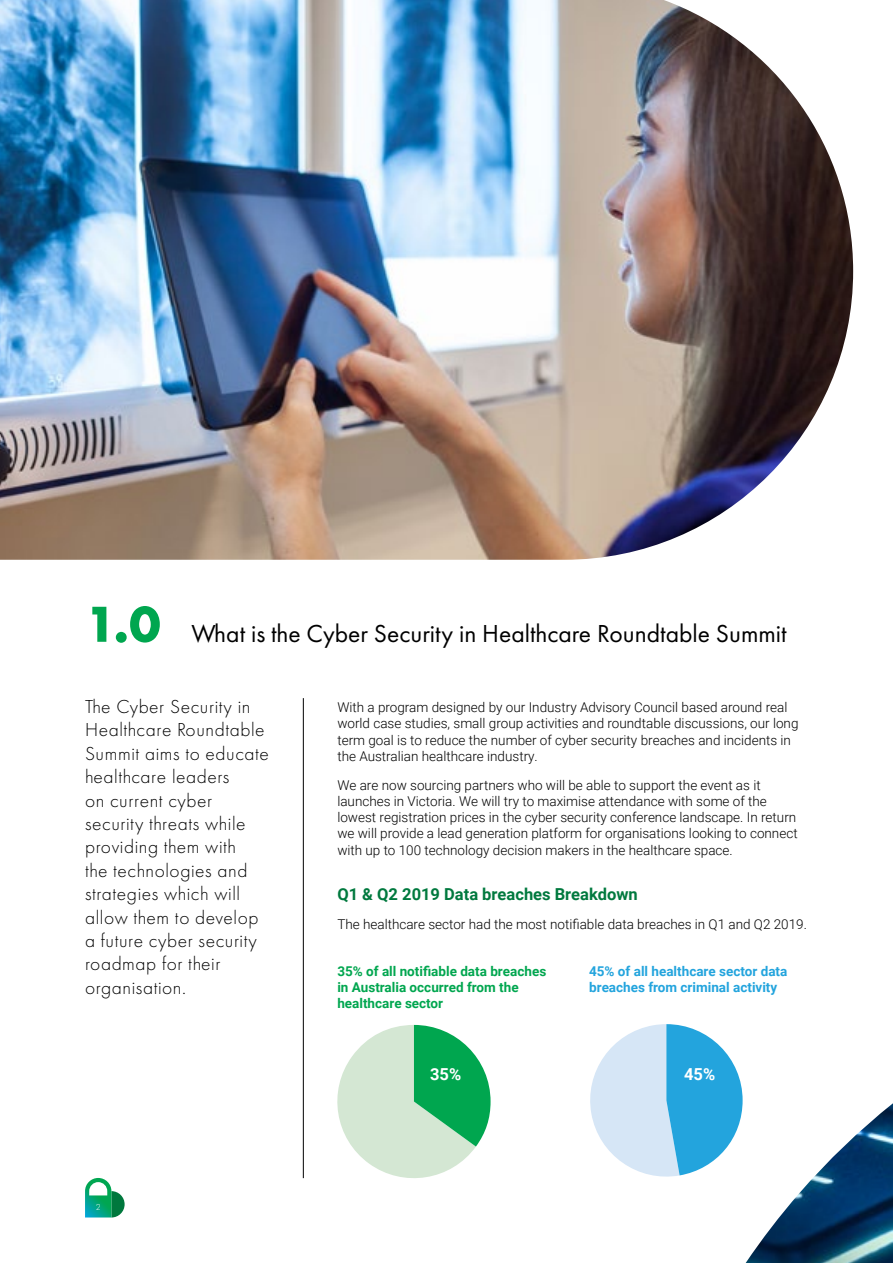
<style>
.page{position:relative;width:893px;height:1263px;background:#fff}
.page>*{position:absolute;margin:0;border:0;box-sizing:border-box;transform-origin:0 0}
.t1{font:25.5px "Futura PT";color:#000}
.t2{font:300 19.5px/23.4px "Futura PT";letter-spacing:.03em;color:#000}
.t3{font:700 16.5px "Roboto";color:#00793e}
.t4{font:700 16.5px "Roboto";color:#fff}
.t5{font:300 13.5px/16.2px "Roboto";color:#000}
.t6{font:700 13.5px/16.2px "Roboto";color:#00a64f}
.t7{font:700 13.5px/16.2px "Roboto";color:#23a4dd}
.t8{font:300 9px "Futura PT";color:#fff}
.s1{font-weight:700;font-size:52.5px;color:#00a64f}
</style>
<div class="page">
<hr style="left:303px;top:698px;width:1px;height:480px;background:#000">
<img style="left:0;top:0;width:853px;height:560px">
<img style="left:746px;top:1103px;width:147px;height:160px">
<svg style="left:590px;top:1024px;width:153px;height:153px"></svg>
<svg style="left:337px;top:1025px;width:154px;height:153px"></svg>
<svg style="left:85px;top:1178px;width:40px;height:39px"></svg>
<h1 class="t1" style="left:85px;top:618px;width:703px"><span class="s1">1.0</span> What is the Cyber Security in Healthcare Roundtable Summit</h1>
<p class="t2" style="left:85px;top:695px;width:185px">The Cyber Security in<br>Healthcare Roundtable<br>Summit aims to educate healthcare leaders<br>on current cyber security threats while providing them with<br>the technologies and strategies which will allow them to develop a future cyber security roadmap for their organisation.</p>
<p class="t5" style="left:337px;top:699px;width:463px">With a program designed by our Industry Advisory Council based around real world case studies, small group activities and roundtable discussions, our long term goal is to reduce the number of cyber security breaches and incidents in the Australian healthcare industry.</p>
<p class="t5" style="left:337px;top:776px;width:462px">We are now sourcing partners who will be able to support the event as it launches in Victoria. We will try to maximise attendance with some of the lowest registration prices in the cyber security conference landscape. In return we will provide a lead generation platform for organisations looking to connect with up to 100 technology decision makers in the healthcare space.</p>
<p class="t3" style="left:337px;top:882px;width:302px">Q1 &amp; Q2 2019 Data breaches Breakdown</p>
<p class="t5" style="left:337px;top:915px;width:471px">The healthcare sector had the most notifiable data breaches in Q1 and Q2 2019.</p>
<p class="t6" style="left:337px;top:962px;width:210px">35% of all notifiable data breaches in Australia occurred from the healthcare sector</p>
<p class="t7" style="left:589px;top:962px;width:200px">45% of all healthcare sector data breaches from criminal activity</p>
<p class="t8" style="left:96px;top:1201px;width:6px">2</p>
<p class="t4" style="left:430px;top:1062px;width:33px">35%</p>
<p class="t4" style="left:684px;top:1062px;width:33px">45%</p>
</div>
